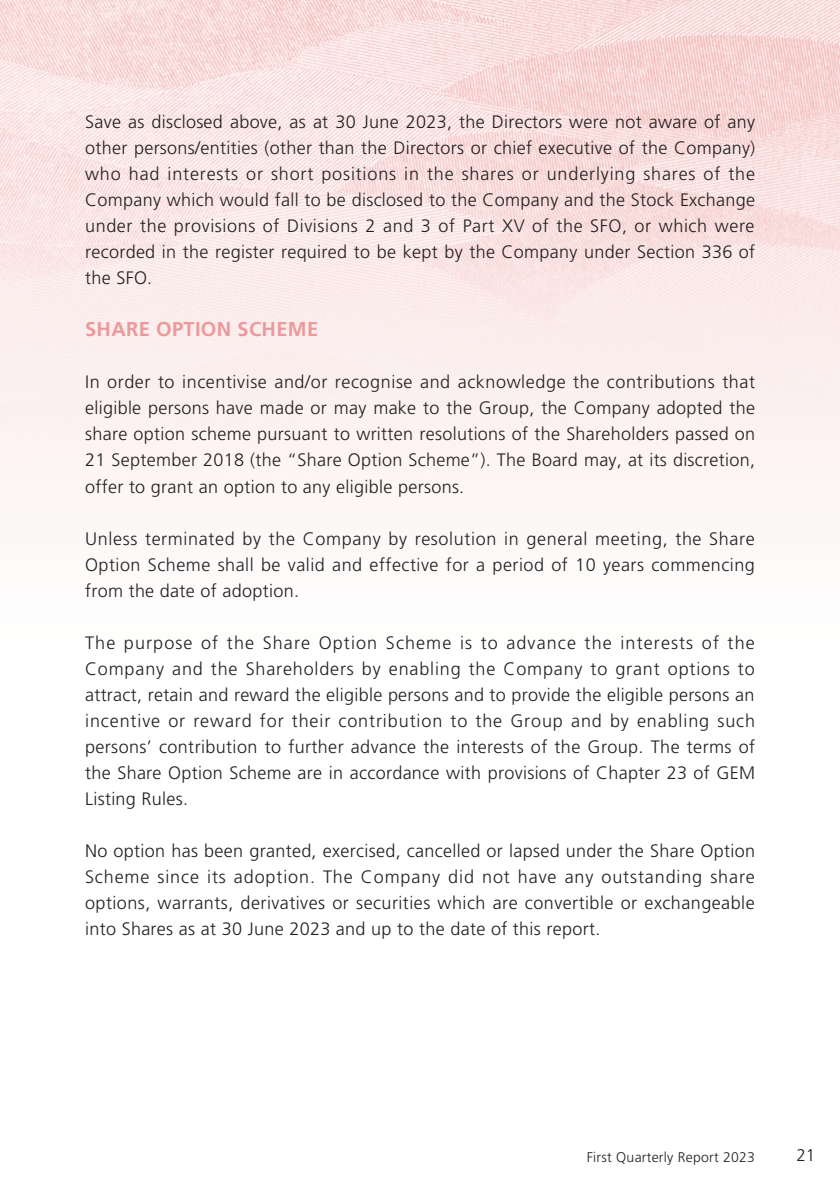
<style>
.page{position:relative;width:840px;height:1191px;background:#fff}
.page>*{position:absolute;margin:0;border:0;box-sizing:border-box;transform-origin:0 0}
._01_H1{font:700 20px "Frutiger LT Std";letter-spacing:.015em;color:#eb999c}
._00_txt{font:300 18px/26px "Frutiger LT Std";letter-spacing:.015em;color:#231f20;text-align:justify}
.t1{font:300 17px "Frutiger LT Std";color:#231f20}
.t2{font:300 14px "Frutiger LT Std";letter-spacing:.015em;color:#231f20}
</style>
<div class="page">
<img style="left:0;top:0;width:839px;height:490px">
<p class="_00_txt" style="left:85px;top:109px;width:671px">Save as disclosed above, as at 30 June 2023, the Directors were not aware of any other persons/entities (other than the Directors or chief executive of the Company) who had interests or short positions in the shares or underlying shares of the Company which would fall to be disclosed to the Company and the Stock Exchange under the provisions of Divisions 2 and 3 of Part XV of the SFO, or which were recorded in the register required to be kept by the Company under Section 336 of the SFO.</p>
<p class="_01_H1" style="left:85px;top:318px;width:234px">SHARE OPTION SCHEME</p>
<p class="_00_txt" style="left:85px;top:369px;width:671px">In order to incentivise and/or recognise and acknowledge the contributions that eligible persons have made or may make to the Group, the Company adopted the share option scheme pursuant to written resolutions of the Shareholders passed on 21 September 2018 (the “Share Option Scheme”). The Board may, at its discretion, offer to grant an option to any eligible persons.</p>
<p class="_00_txt" style="left:85px;top:525px;width:671px">Unless terminated by the Company by resolution in general meeting, the Share Option Scheme shall be valid and effective for a period of 10 years commencing from the date of adoption.</p>
<p class="_00_txt" style="left:85px;top:629px;width:671px">The purpose of the Share Option Scheme is to advance the interests of the Company and the Shareholders by enabling the Company to grant options to attract, retain and reward the eligible persons and to provide the eligible persons an incentive or reward for their contribution to the Group and by enabling such persons’ contribution to further advance the interests of the Group. The terms of the Share Option Scheme are in accordance with provisions of Chapter 23 of GEM Listing Rules.</p>
<p class="_00_txt" style="left:85px;top:837px;width:671px">No option has been granted, exercised, cancelled or lapsed under the Share Option Scheme since its adoption. The Company did not have any outstanding share options, warrants, derivatives or securities which are convertible or exchangeable into Shares as at 30 June 2023 and up to the date of this report.</p>
<p class="t2" style="left:586px;top:1148px;width:169px">First Quarterly Report 2023</p>
<p class="t1" style="left:796px;top:1145px;width:20px">21</p>
</div>
